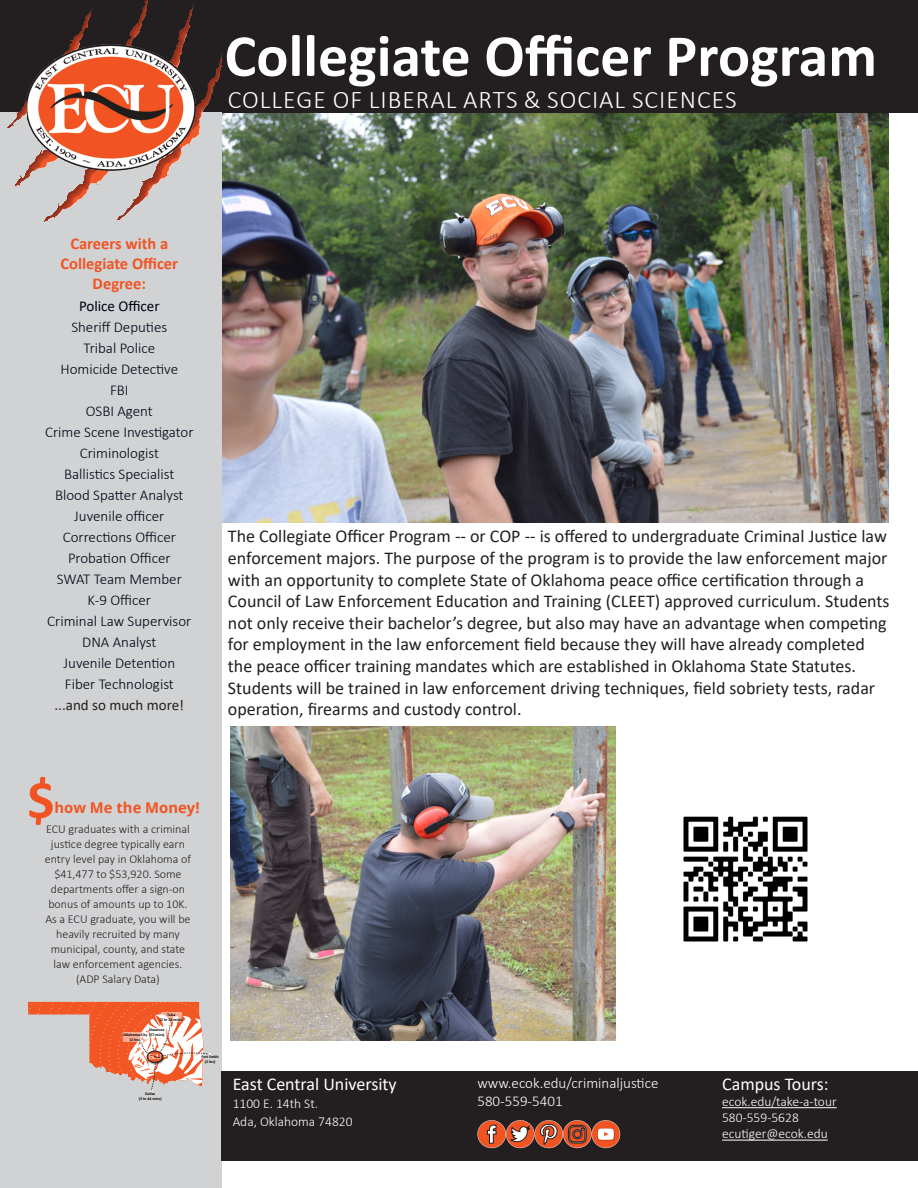
<style>
.page{position:relative;width:918px;height:1188px;background:#fff}
.page>*{position:absolute;margin:0;border:0;box-sizing:border-box;transform-origin:0 0}
.t1{font:700 60px "Calibri";color:#fff}
.t2{font:700 55.5px "Calibri";color:#f15422}
.t3{font:300 25.5px "Calibri";letter-spacing:.04em;color:#fff}
.t4{font:18px/21.6px "Calibri";color:#231f20}
.t5{font:18px "Calibri";color:#fff}
.t6{font:700 16.5px/19.8px "Calibri";color:#f15422;text-align:center}
.t7{font:300 15px "Calibri";color:#000012}
.t8{font:300 15px "Calibri";color:#fff}
.t9{font:15px "Calibri";color:#231f20}
.t10{font:15px "Calibri";color:#000012}
.t11{font:700 14.85px "Open Sans";color:#f15422}
.t12{font:300 13.5px "Calibri";color:#fff}
.t13{font:300 12px "Calibri";color:#231f20}
.t14{font:700 4.05px/4.8px "Calibri";color:#000;text-align:center}
</style>
<div class="page">
<img style="left:221px;top:112px;width:668px;height:411px">
<div style="left:0;top:0;width:918px;height:112px;background:#231f20"></div>
<div style="left:0;top:112px;width:221px;height:1076px;background:#d1d2d4"></div>
<svg style="left:28px;top:1002px;width:183px;height:90px"></svg>
<svg style="left:7px;top:0;width:216px;height:221px"></svg>
<img style="left:27px;top:44px;width:170px;height:128px">
<div style="left:222px;top:1072px;width:696px;height:89px;background:#231f20"></div>
<hr style="left:722px;top:1107px;width:115px;height:1px;background:#fff">
<hr style="left:722px;top:1140px;width:106px;height:1px;background:#fff">
<svg style="left:477px;top:1120px;width:143px;height:28px"></svg>
<img style="left:230px;top:727px;width:386px;height:313px">
<img style="left:683px;top:816px;width:125px;height:126px">
<p class="t1" style="left:225px;top:13px;width:654px">Collegiate Officer Program</p>
<p class="t3" style="left:228px;top:84px;width:510px">COLLEGE OF LIBERAL ARTS &amp; SOCIAL SCIENCES</p>
<p class="t6" style="left:70px;top:234px;width:99px">Careers with a</p>
<p class="t6" style="left:61px;top:253px;width:119px">Collegiate Officer<br>Degree:</p>
<p class="t10" style="left:79px;top:295px;width:82px">Police Officer</p>
<p class="t7" style="left:71px;top:317px;width:97px">Sheriff Deputies</p>
<p class="t7" style="left:83px;top:338px;width:73px">Tribal Police</p>
<p class="t7" style="left:61px;top:359px;width:119px">Homicide Detective</p>
<p class="t7" style="left:110px;top:380px;width:20px">FBI</p>
<p class="t7" style="left:86px;top:401px;width:69px">OSBI Agent</p>
<p class="t7" style="left:45px;top:422px;width:150px">Crime Scene Investigator</p>
<p class="t7" style="left:80px;top:443px;width:81px">Criminologist</p>
<p class="t7" style="left:64px;top:464px;width:112px">Ballistics Specialist</p>
<p class="t7" style="left:55px;top:485px;width:130px">Blood Spatter Analyst</p>
<p class="t7" style="left:74px;top:506px;width:92px">Juvenile officer</p>
<p class="t7" style="left:63px;top:527px;width:115px">Corrections Officer</p>
<p class="t7" style="left:68px;top:548px;width:104px">Probation Officer</p>
<p class="t7" style="left:57px;top:569px;width:127px">SWAT Team Member</p>
<p class="t7" style="left:88px;top:590px;width:65px">K-9 Officer</p>
<p class="t7" style="left:47px;top:611px;width:146px">Criminal Law Supervisor</p>
<p class="t7" style="left:82px;top:632px;width:76px">DNA Analyst</p>
<p class="t7" style="left:64px;top:653px;width:113px">Juvenile Detention</p>
<p class="t7" style="left:65px;top:674px;width:111px">Fiber Technologist</p>
<p class="t9" style="left:55px;top:694px;width:131px">...and so much more!</p>
<p class="t4" style="left:228px;top:525px;width:663px">The Collegiate Officer Program -- or COP -- is offered to undergraduate Criminal Justice law enforcement majors. The purpose of the program is to provide the law enforcement major with an opportunity to complete State of Oklahoma peace office certification through a Council of Law Enforcement Education and Training (CLEET) approved curriculum. Students not only receive their bachelor’s degree, but also may have an advantage when competing for employment in the law enforcement field because they will have already completed the peace officer training mandates which are established in Oklahoma State Statutes.<br>Students will be trained in law enforcement driving techniques, field sobriety tests, radar operation, firearms and custody control.</p>
<p class="t2" style="left:27px;top:761px;width:30px">$</p>
<p class="t11" style="left:54px;top:797px;width:147px">how Me the Money!</p>
<p class="t13" style="left:46px;top:821px;width:145px">ECU graduates with a criminal</p>
<p class="t13" style="left:51px;top:836px;width:136px">justice degree typically earn</p>
<p class="t13" style="left:45px;top:851px;width:148px">entry level pay in Oklahoma of</p>
<p class="t13" style="left:54px;top:866px;width:129px">$41,477 to $53,920. Some</p>
<p class="t13" style="left:51px;top:881px;width:136px">departments offer a sign-on</p>
<p class="t13" style="left:48px;top:896px;width:141px">bonus of amounts up to 10K.</p>
<p class="t13" style="left:45px;top:911px;width:147px">As a ECU graduate, you will be</p>
<p class="t13" style="left:56px;top:926px;width:125px">heavily recruited by many</p>
<p class="t13" style="left:51px;top:941px;width:136px">municipal, county, and state</p>
<p class="t13" style="left:54px;top:956px;width:130px">law enforcement agencies.</p>
<p class="t13" style="left:76px;top:971px;width:85px">(ADP Salary Data)</p>
<p class="t14" style="left:160px;top:1012px;width:24px">Tulsa<br>(2 hr 34 mins)</p>
<p class="t14" style="left:149px;top:1027px;width:17px;text-align:left">Shawnee (57 mins)</p>
<p class="t14" style="left:123px;top:1032px;width:26px">Oklahoma City (2 hrs)</p>
<p class="t14" style="left:139px;top:1091px;width:24px">Dallas<br>(3 hr 44 mins)</p>
<p class="t14" style="left:202px;top:1054px;width:19px">Fort Smith (3 hrs)</p>
<p class="t5" style="left:233px;top:1071px;width:166px">East Central University</p>
<p class="t12" style="left:233px;top:1095px;width:87px">1100 E. 14th St.</p>
<p class="t12" style="left:233px;top:1113px;width:121px">Ada, Oklahoma 74820</p>
<p class="t8" style="left:477px;top:1073px;width:183px">www.ecok.edu/criminaljustice</p>
<p class="t8" style="left:477px;top:1091px;width:87px">580-559-5401</p>
<p class="t5" style="left:722px;top:1071px;width:108px">Campus Tours:</p>
<p class="t12" style="left:722px;top:1093px;width:116px">ecok.edu/take-a-tour</p>
<p class="t12" style="left:722px;top:1109px;width:78px">580-559-5628</p>
<p class="t12" style="left:722px;top:1126px;width:107px">ecutiger@ecok.edu</p>
</div>
